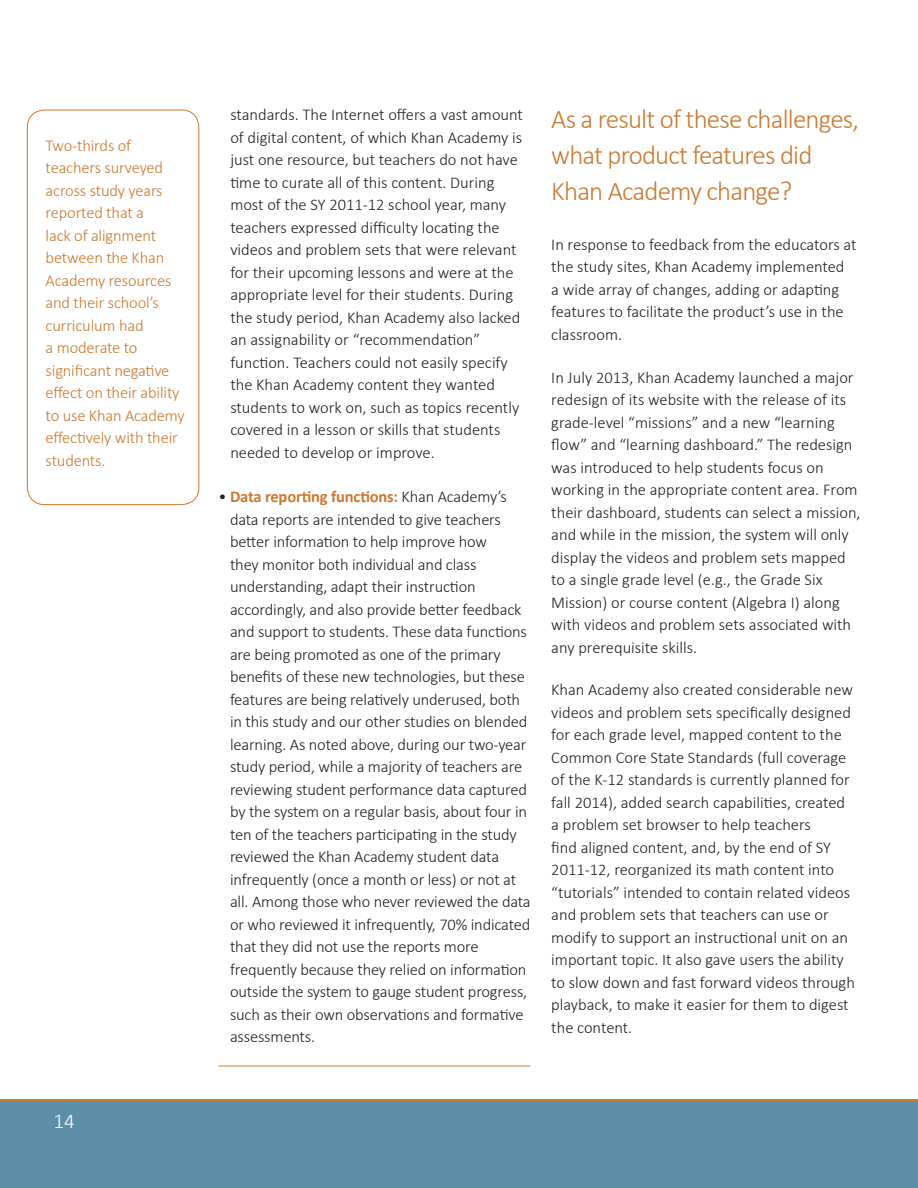
<style>
.page{position:relative;width:918px;height:1188px;background:#fff}
.page>*{position:absolute;margin:0;border:0;box-sizing:border-box;transform-origin:0 0}
.heading_1{font:300 27px/36px "Calibri";letter-spacing:-.03em;color:#cb782e}
.t1{font:300 21px "Calibri";color:#fff}
.body{font:300 16.5px/22.5px "Calibri";color:#231f20}
.pull_quote{font:300 16.5px/22.5px "Calibri";letter-spacing:-.01em;color:#cb782e}
.s1{font-weight:700;color:#cb782e}
</style>
<div class="page">
<div style="left:0;top:1099px;width:918px;height:80px;background:#cb782e"></div>
<div style="left:0;top:1101px;width:918px;height:87px;background:#5c8ea8"></div>
<hr style="left:218px;top:1066px;width:312px;height:1px;background:#cb782e">
<div style="left:27px;top:110px;width:172px;height:395px;border:1px solid #cb782e;border-radius:17px"></div>
<p class="pull_quote" style="left:46px;top:133px;width:141px">Two-thirds of teachers surveyed across study years reported that a<br>lack of alignment between the Khan<br>Academy resources and their school’s curriculum had<br>a moderate to significant negative effect on their ability to use Khan Academy effectively with their students.</p>
<p class="t1" style="left:54px;top:1108px;width:23px">14</p>
<p class="body" style="left:230px;top:103px;width:294px">standards. The Internet offers a vast amount of digital content, of which Khan Academy is just one resource, but teachers do not have time to curate all of this content. During most of the SY 2011-12 school year, many teachers expressed difficulty locating the videos and problem sets that were relevant for their upcoming lessons and were at the appropriate level for their students. During the study period, Khan Academy also lacked an assignability or “recommendation” function. Teachers could not easily specify the Khan Academy content they wanted students to work on, such as topics recently covered in a lesson or skills that students needed to develop or improve.</p>
<p class="body" style="left:230px;top:485px;width:302px;text-indent:-12px">• <span class="s1">Data reporting functions:</span> Khan Academy’s data reports are intended to give teachers better information to help improve how<br>they monitor both individual and class understanding, adapt their instruction accordingly, and also provide better feedback and support to students. These data functions are being promoted as one of the primary benefits of these new technologies, but these features are being relatively underused, both in this study and our other studies on blended learning. As noted above, during our two-year study period, while a majority of teachers are reviewing student performance data captured by the system on a regular basis, about four in ten of the teachers participating in the study reviewed the Khan Academy student data infrequently (once a month or less) or not at all. Among those who never reviewed the data or who reviewed it infrequently, 70% indicated that they did not use the reports more frequently because they relied on information outside the system to gauge student progress, such as their own observations and formative assessments.</p>
<p class="heading_1" style="left:551px;top:100px;width:309px">As a result of these challenges, what product features did<br>Khan Academy change?</p>
<p class="body" style="left:551px;top:232px;width:307px">In response to feedback from the educators at the study sites, Khan Academy implemented<br>a wide array of changes, adding or adapting features to facilitate the product’s use in the classroom.</p>
<p class="body" style="left:551px;top:365px;width:311px">In July 2013, Khan Academy launched a major redesign of its website with the release of its grade-level “missions” and a new “learning flow” and “learning dashboard.” The redesign was introduced to help students focus on working in the appropriate content area. From their dashboard, students can select a mission, and while in the mission, the system will only display the videos and problem sets mapped to a single grade level (e.g., the Grade Six Mission) or course content (Algebra I) along with videos and problem sets associated with any prerequisite skills.</p>
<p class="body" style="left:551px;top:678px;width:305px">Khan Academy also created considerable new videos and problem sets specifically designed for each grade level, mapped content to the Common Core State Standards (full coverage of the K-12 standards is currently planned for fall 2014), added search capabilities, created a problem set browser to help teachers<br>find aligned content, and, by the end of SY 2011-12, reorganized its math content into “tutorials” intended to contain related videos and problem sets that teachers can use or modify to support an instructional unit on an important topic. It also gave users the ability to slow down and fast forward videos through playback, to make it easier for them to digest the content.</p>
</div>
